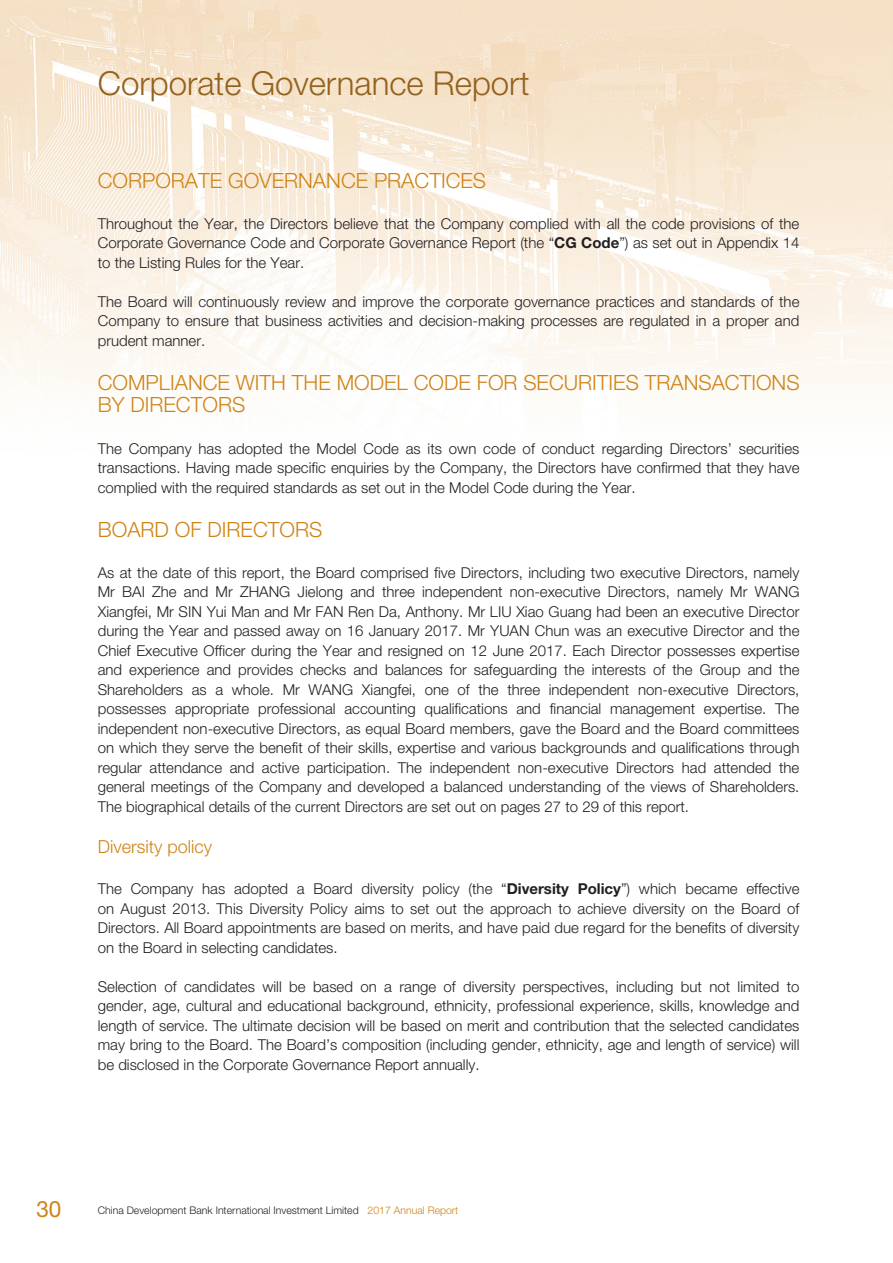
<style>
.page{position:relative;width:893px;height:1263px;background:#fff}
.page>*{position:absolute;margin:0;border:0;box-sizing:border-box;transform-origin:0 0}
.t1{font:300 33px "Helvetica Neue LT Std";color:#93621d}
.t2{font:22.5px "Helvetica Neue LT Std";color:#d08315}
.t3{font:300 21px/22.5px "Helvetica Neue LT Std";color:#d08315}
.t4{font:300 18px "Helvetica Neue LT Std";color:#d08315}
.t5{font:300 15px/19.5px "Helvetica Neue LT Std";color:#231f20;text-align:justify}
.t6{font:300 10.5px "Helvetica Neue LT Std";color:#231f20}
.s1{font-weight:700}
.s2{color:#d08315}
</style>
<div class="page">
<img style="left:0;top:0;width:893px;height:398px">
<h1 class="t1" style="left:98px;top:64px;width:433px">Corporate Governance Report</h1>
<h3 class="t3" style="left:98px;top:168px;width:30px">Corporate</h3>
<h3 class="t3" style="left:228px;top:168px;width:31px">Governance</h3>
<h3 class="t3" style="left:374px;top:168px;width:27px">Practices</h3>
<p class="t5" style="left:98px;top:213px;width:703px">Throughout the Year, the Directors believe that the Company complied with all the code provisions of the Corporate Governance Code and Corporate Governance Report (the “<span class="s1">CG Code</span>”) as set out in Appendix 14 to the Listing Rules for the Year.</p>
<p class="t5" style="left:98px;top:291px;width:703px">The Board will continuously review and improve the corporate governance practices and standards of the Company to ensure that business activities and decision-making processes are regulated in a proper and prudent manner.</p>
<h3 class="t3" style="left:98px;top:371px;width:703px">COMPLIANCE WITH THE MODEL CODE FOR SECURITIES TRANSACTIONS<br>BY DIRECTORS</h3>
<p class="t5" style="left:98px;top:438px;width:703px">The Company has adopted the Model Code as its own code of conduct regarding Directors’ securities transactions. Having made specific enquiries by the Company, the Directors have confirmed that they have complied with the required standards as set out in the Model Code during the Year.</p>
<h3 class="t3" style="left:98px;top:517px;width:226px">BOARD OF DIRECTORS</h3>
<p class="t5" style="left:98px;top:562px;width:703px">As at the date of this report, the Board comprised five Directors, including two executive Directors, namely Mr BAI Zhe and Mr ZHANG Jielong and three independent non-executive Directors, namely Mr WANG Xiangfei, Mr SIN Yui Man and Mr FAN Ren Da, Anthony. Mr LIU Xiao Guang had been an executive Director during the Year and passed away on 16 January 2017. Mr YUAN Chun was an executive Director and the Chief Executive Officer during the Year and resigned on 12 June 2017. Each Director possesses expertise and experience and provides checks and balances for safeguarding the interests of the Group and the Shareholders as a whole. Mr WANG Xiangfei, one of the three independent non-executive Directors, possesses appropriate professional accounting qualifications and financial management expertise. The independent non-executive Directors, as equal Board members, gave the Board and the Board committees on which they serve the benefit of their skills, expertise and various backgrounds and qualifications through regular attendance and active participation. The independent non-executive Directors had attended the general meetings of the Company and developed a balanced understanding of the views of Shareholders.<br>The biographical details of the current Directors are set out on pages 27 to 29 of this report.</p>
<p class="t4" style="left:98px;top:836px;width:116px">Diversity policy</p>
<p class="t5" style="left:98px;top:879px;width:703px">The Company has adopted a Board diversity policy (the “<span class="s1">Diversity Policy</span>”) which became effective on August 2013. This Diversity Policy aims to set out the approach to achieve diversity on the Board of Directors. All Board appointments are based on merits, and have paid due regard for the benefits of diversity on the Board in selecting candidates.</p>
<p class="t5" style="left:98px;top:976px;width:703px">Selection of candidates will be based on a range of diversity perspectives, including but not limited to gender, age, cultural and educational background, ethnicity, professional experience, skills, knowledge and length of service. The ultimate decision will be based on merit and contribution that the selected candidates may bring to the Board. The Board’s composition (including gender, ethnicity, age and length of service) will be disclosed in the Corporate Governance Report annually.</p>
<h2 class="t2" style="left:36px;top:1196px;width:27px">30</h2>
<p class="t6" style="left:98px;top:1204px;width:362px">China Development Bank International Investment Limited <span class="s2">2017 Annual Report</span></p>
</div>
